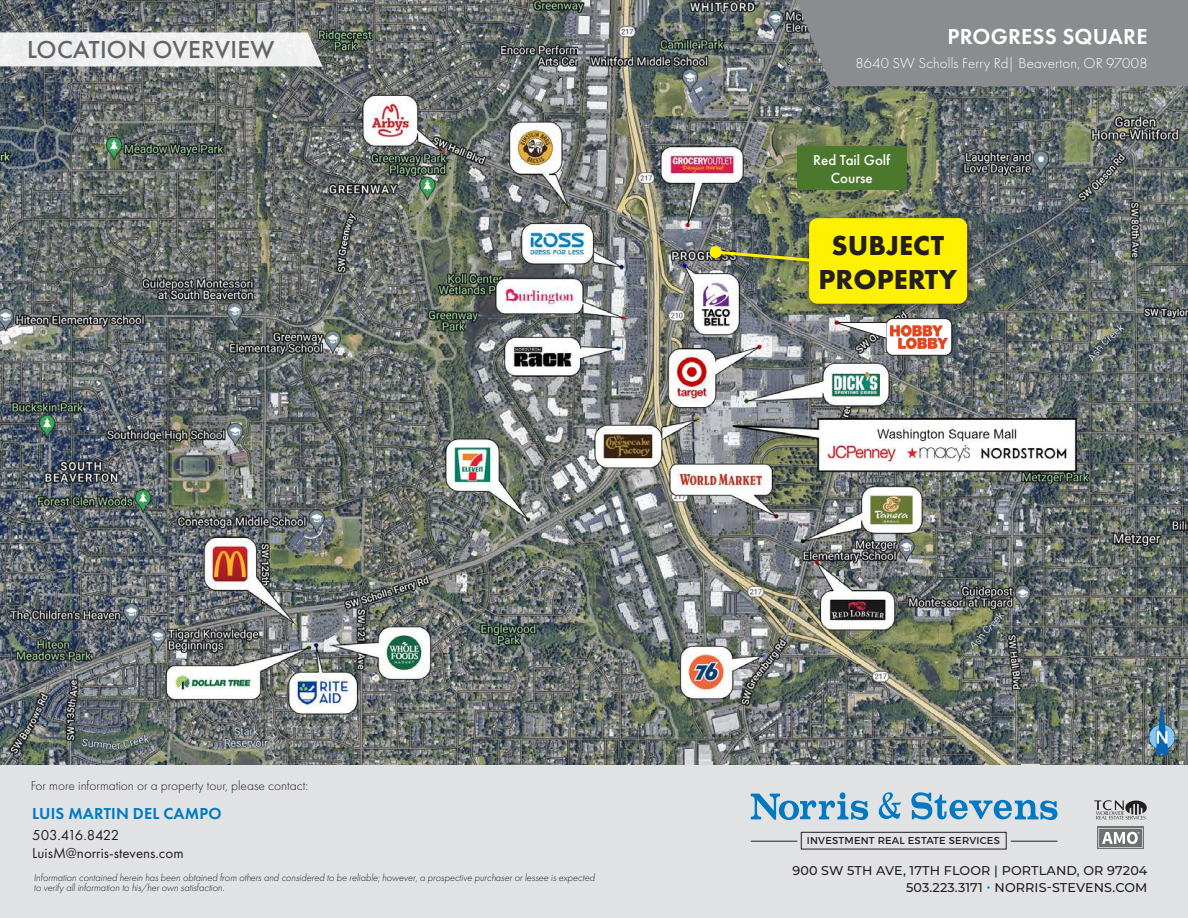
<style>
.page{position:relative;width:1188px;height:918px;background:#fff}
.page>*{position:absolute;margin:0;border:0;box-sizing:border-box;transform-origin:0 0}
.t1{font:700 28.5px/34.2px "Futura PT";color:#231f20;text-align:center}
.Subheaders{font:500 25.5px "Futura PT";letter-spacing:.01em;color:#636366}
.t2{font:600 22.5px "Futura PT";letter-spacing:.01em;color:#fff}
.t3{font:600 16.5px "Futura PT";letter-spacing:.01em;color:#0079c2}
.t4{font:300 15px "Futura PT";letter-spacing:.01em;color:#fff}
.t5{font:15px/18px "Futura PT";color:#231f20}
.t6{font:500 15px/18px "Futura PT";color:#fff;text-align:center}
.t7{font:300 13.5px "Futura PT";color:#231f20}
.t8{font:500 12.75px/16.5px "Montserrat";letter-spacing:.01em;color:#231f20;text-align:right}
.t9{font:italic 300 10.5px/10.5px "Futura PT";letter-spacing:-.01em;color:#231f20}
.t10{font:10.05px "Montserrat";letter-spacing:.02em;color:#231f20}
.s1{color:#0079c2}
</style>
<div class="page">
<div style="left:0;top:765px;width:1188px;height:153px;background:#e1e2e4"></div>
<svg style="left:751px;top:792px;width:117px;height:28px"></svg>
<svg style="left:911px;top:792px;width:146px;height:28px"></svg>
<svg style="left:879px;top:792px;width:22px;height:27px"></svg>
<div style="left:801px;top:832px;width:205px;height:17px;border:1px solid #231f20"></div>
<hr style="left:751px;top:841px;width:46px;height:1px;background:#231f20">
<hr style="left:1011px;top:841px;width:46px;height:1px;background:#231f20">
<svg style="left:1094px;top:800px;width:53px;height:20px"></svg>
<div style="left:1097px;top:827px;width:47px;height:22px;background:#6f7171"></div>
<svg style="left:1098px;top:828px;width:45px;height:20px"></svg>
<img style="left:0;top:0;width:1188px;height:765px">
<div style="left:704px;top:212px;width:274px;height:102px;background:#231f20;opacity:.75"></div>
<svg style="left:712px;top:249px;width:97px;height:15px"></svg>
<div style="left:710px;top:246px;width:12px;height:12px;background:#fff101;border-radius:50%"></div>
<div style="left:809px;top:218px;width:158px;height:86px;background:#fff101;border-radius:9px"></div>
<img style="left:1148px;top:704px;width:28px;height:50px">
<div style="left:796px;top:0;width:392px;height:86px;background:#8a8c8f"></div>
<svg style="left:0;top:32px;width:323px;height:34px"></svg>
<div style="left:886px;top:319px;width:66px;height:36px;background:#fff;border-radius:7px"></div>
<img style="left:890px;top:326px;width:57px;height:22px">
<div style="left:886px;top:318px;width:66px;height:38px;border:1px solid #231f20;border-radius:7px"></div>
<svg style="left:829px;top:321px;width:59px;height:19px"></svg>
<div style="left:797px;top:147px;width:109px;height:43px;background:#4c782d"></div>
<p class="Subheaders" style="left:27px;top:34px;width:249px">LOCATION OVERVIEW</p>
<p class="t7" style="left:31px;top:778px;width:279px">For more information or a property tour, please contact:</p>
<h3 class="t3" style="left:32px;top:803px;width:191px">LUIS MARTIN DEL CAMPO</h3>
<h3 class="t5" style="left:32px;top:826px;width:153px">503.416.8422<br>LuisM@norris-stevens.com</h3>
<p class="t9" style="left:34px;top:872px;width:563px">Information contained herein has been obtained from others and considered to be reliable; however, a prospective purchaser or lessee is expected to verify all information to his/her own satisfaction.</p>
<p class="t2" style="left:947px;top:23px;width:202px">PROGRESS SQUARE</p>
<p class="t4" style="left:855px;top:54px;width:294px">8640 SW Scholls Ferry Rd| Beaverton, OR 97008</p>
<p class="t6" style="left:813px;top:151px;width:79px">Red Tail Golf<br>Course</p>
<p class="t1" style="left:818px;top:227px;width:140px">SUBJECT<br>PROPERTY</p>
<p class="t10" style="left:807px;top:835px;width:195px">INVESTMENT REAL ESTATE SERVICES</p>
<p class="t8" style="left:792px;top:862px;width:357px">900 SW 5TH AVE, 17TH FLOOR | PORTLAND, OR 97204<br>503.223.3171 <span class="s1">•</span> NORRIS-STEVENS.COM</p>
</div>
